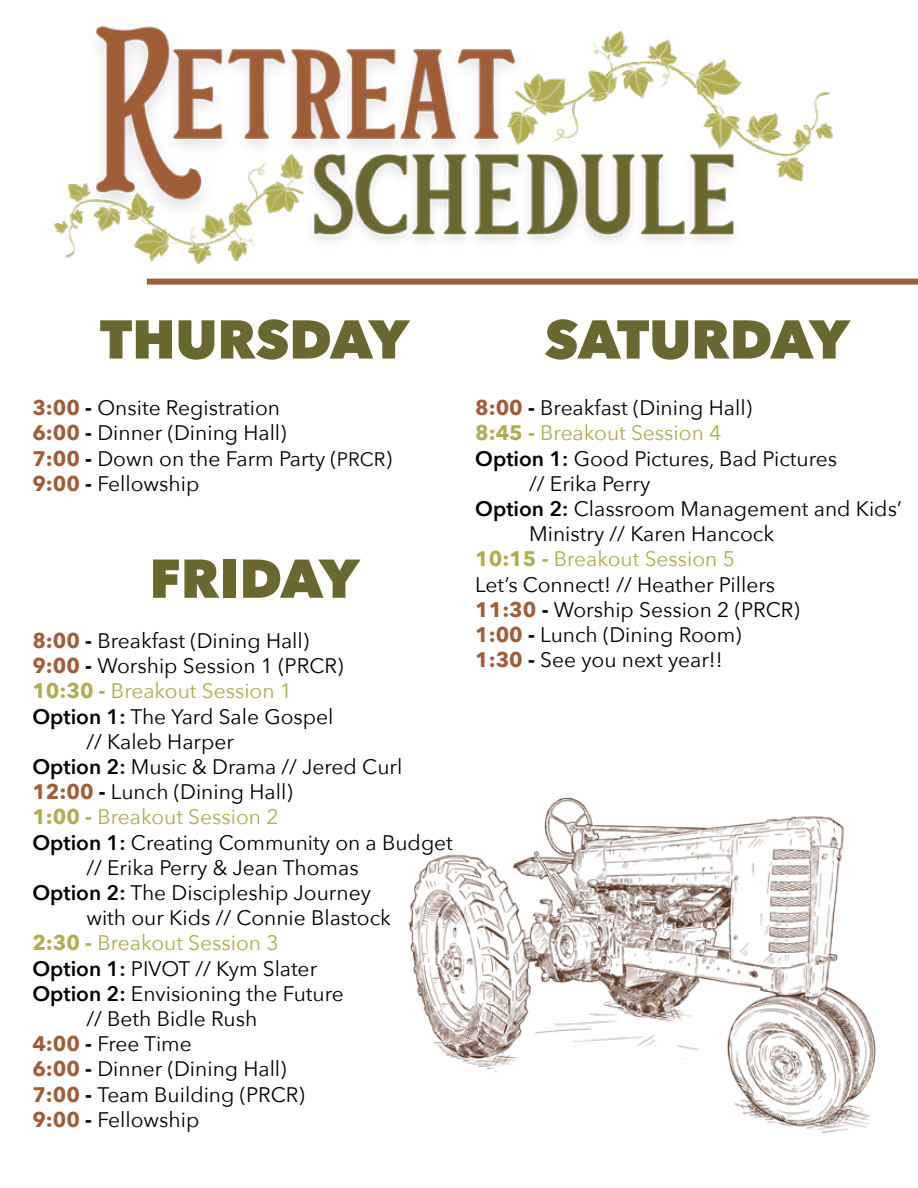
<style>
.page{position:relative;width:918px;height:1188px;background:#fff}
.page>*{position:absolute;margin:0;border:0;box-sizing:border-box;transform-origin:0 0}
.t1{font:800 54px "Avenir Next";color:#6a6831}
.t2{font:21px/25.2px "Avenir Next";color:#000}
.t3{font:21px "Avenir Next";color:#afac52}
.s1{font-weight:700;color:#a05e38}
.s2{font-weight:700}
.s3{font-size:19.5px}
.s4{font-weight:600}
</style>
<div class="page">
<img style="left:408px;top:797px;width:468px;height:336px">
<img style="left:53px;top:26px;width:865px;height:259px">
<h1 class="t1" style="left:100px;top:306px;width:311px">THURSDAY</h1>
<p class="t2" style="left:32px;top:394px;width:361px"><span class="s1">3:00</span> <span class="s2">-</span> Onsite Registration<br><span class="s1">6:00</span> <span class="s2">-</span> Dinner (Dining Hall)<br><span class="s1">7:00</span> <span class="s2">-</span> Down on the Farm Party (<span class="s3">PRCR</span>)<br><span class="s1">9:00</span> <span class="s2">-</span> Fellowship</p>
<h1 class="t1" style="left:150px;top:545px;width:211px">FRIDAY</h1>
<p class="t2" style="left:32px;top:627px;width:278px"><span class="s1">8:00</span> <span class="s2">-</span> Breakfast (Dining Hall)</p>
<p class="t2" style="left:32px;top:652px;width:312px"><span class="s1">9:00</span> <span class="s2">-</span> Worship Session 1 (PRCR)</p>
<p class="t3" style="left:32px;top:673px;width:261px"><span class="s2">10:30 -</span> Breakout Session 1</p>
<p class="t2" style="left:32px;top:703px;width:303px"><span class="s4">Option 1:</span> The Yard Sale Gospel</p>
<p class="t2" style="left:86px;top:728px;width:149px">// Kaleb Harper</p>
<p class="t2" style="left:32px;top:753px;width:371px"><span class="s4">Option 2:</span> Music &amp; Drama // Jered Curl</p>
<p class="t2" style="left:32px;top:778px;width:262px"><span class="s1">12:00</span> <span class="s2">-</span> Lunch (Dining Hall)</p>
<p class="t3" style="left:32px;top:799px;width:248px"><span class="s2">1:00 -</span> Breakout Session 2</p>
<p class="t2" style="left:32px;top:829px;width:422px"><span class="s4">Option 1:</span> Creating Community on a Budget</p>
<p class="t2" style="left:86px;top:854px;width:274px">// Erika Perry &amp; Jean Thomas</p>
<p class="t2" style="left:32px;top:879px;width:340px"><span class="s4">Option 2:</span> The Discipleship Journey</p>
<p class="t2" style="left:86px;top:904px;width:306px">with our Kids // Connie Blastock</p>
<p class="t3" style="left:32px;top:925px;width:248px"><span class="s2">2:30 -</span> Breakout Session 3</p>
<p class="t2" style="left:32px;top:955px;width:286px"><span class="s4">Option 1:</span> PIVOT // Kym Slater</p>
<p class="t2" style="left:32px;top:980px;width:313px"><span class="s4">Option 2:</span> Envisioning the Future</p>
<p class="t2" style="left:86px;top:1005px;width:172px">// Beth Bidle Rush</p>
<p class="t2" style="left:32px;top:1030px;width:161px"><span class="s1">4:00</span> <span class="s2">-</span> Free Time</p>
<p class="t2" style="left:32px;top:1056px;width:256px"><span class="s1">6:00</span> <span class="s2">-</span> Dinner (Dining Hall)</p>
<p class="t2" style="left:32px;top:1081px;width:274px"><span class="s1">7:00</span> <span class="s2">-</span> Team Building (PRCR)</p>
<p class="t2" style="left:32px;top:1106px;width:169px"><span class="s1">9:00</span> <span class="s2">-</span> Fellowship</p>
<h1 class="t1" style="left:545px;top:306px;width:306px">SATURDAY</h1>
<p class="t2" style="left:475px;top:394px;width:278px"><span class="s1">8:00</span> <span class="s2">-</span> Breakfast (Dining Hall)</p>
<p class="t3" style="left:475px;top:415px;width:248px"><span class="s2">8:45 -</span> Breakout Session 4</p>
<p class="t2" style="left:475px;top:445px;width:364px"><span class="s4">Option 1:</span> Good Pictures, Bad Pictures</p>
<p class="t2" style="left:529px;top:470px;width:123px">// Erika Perry</p>
<p class="t2" style="left:475px;top:495px;width:428px"><span class="s4">Option 2:</span> Classroom Management and Kids’</p>
<p class="t2" style="left:529px;top:520px;width:246px">Ministry // Karen Hancock</p>
<p class="t3" style="left:475px;top:541px;width:261px"><span class="s2">10:15 -</span> Breakout Session 5</p>
<p class="t2" style="left:475px;top:571px;width:302px">Let’s Connect! // Heather Pillers</p>
<p class="t2" style="left:475px;top:596px;width:326px"><span class="s1">11:30</span> <span class="s2">-</span> Worship Session 2 (PRCR)</p>
<p class="t2" style="left:475px;top:621px;width:268px"><span class="s1">1:00</span> <span class="s2">-</span> Lunch (Dining Room)</p>
<p class="t2" style="left:475px;top:646px;width:249px"><span class="s1">1:30</span> <span class="s2">-</span> See you next year!!</p>
</div>
